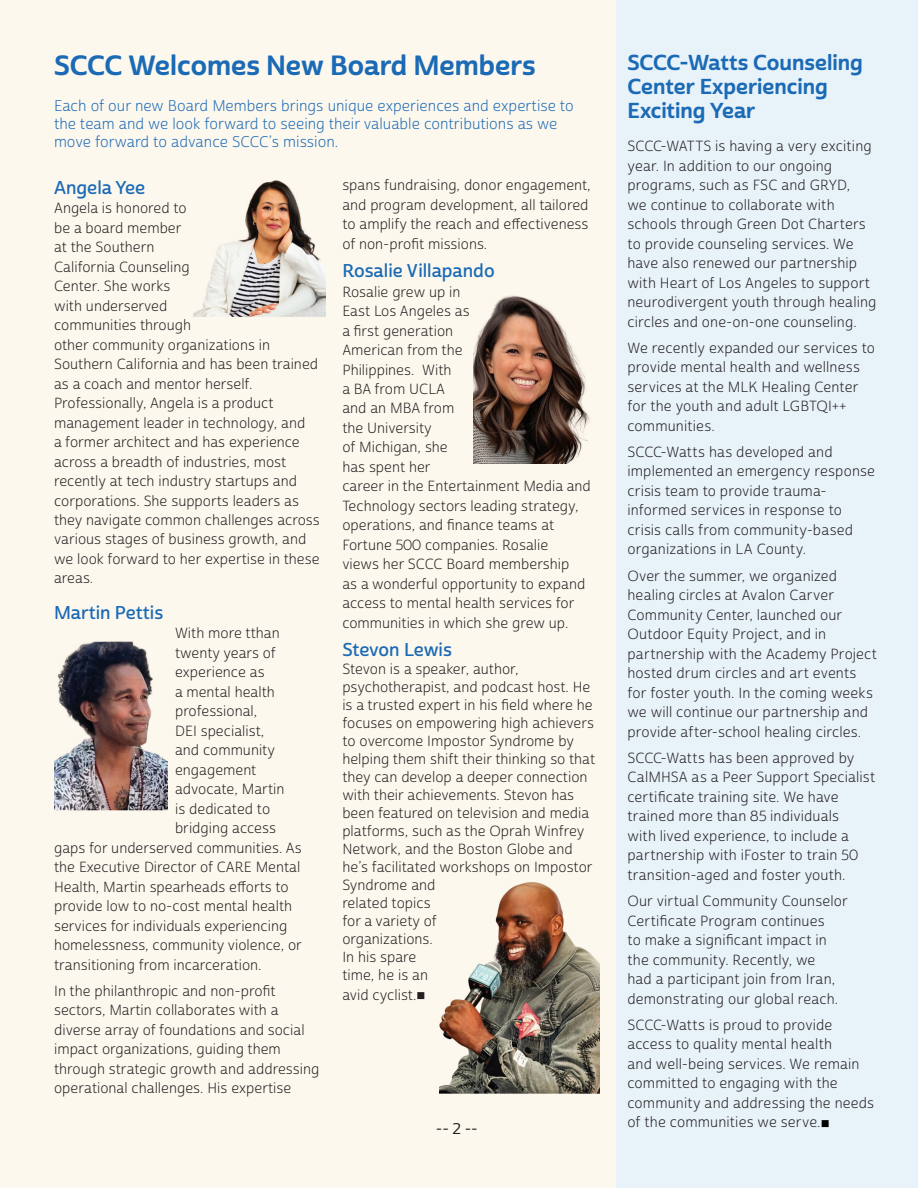
<style>
.page{position:relative;width:918px;height:1188px;background:#fff}
.page>*{position:absolute;margin:0;border:0;box-sizing:border-box;transform-origin:0 0}
.t1{font:27px "Cabrito Sans Nor Bol";color:#1b6ab5}
.t2{font:21px/24px "Cabrito Sans Nor Bol";color:#1b6ab5}
.t3{font:18px "Cabrito Sans Nor Dem";color:#1b6ab5}
.t4{font:15px/18px "Cabrito Sans Nor Boo";color:#1b6ab5}
.t5{font:15px "Cabrito Sans Nor Med";color:#231f20}
.t6{font:14.25px/19.5px "Cabrito Sans Nor Boo";color:#231f20}
.s1{color:#000}
</style>
<div class="page">
<div style="left:0;top:0;width:656px;height:1188px;background:#fdf8ee"></div>
<img style="left:440px;top:882px;width:159px;height:212px">
<img style="left:474px;top:295px;width:116px;height:168px">
<img style="left:54px;top:642px;width:113px;height:169px">
<img style="left:194px;top:180px;width:132px;height:137px">
<div style="left:617px;top:0;width:301px;height:1188px;background:#e8f2f9"></div>
<h1 class="t1" style="left:54px;top:48px;width:483px">SCCC Welcomes New Board Members</h1>
<p class="t4" style="left:54px;top:97px;width:521px">Each of our new Board Members brings unique experiences and expertise to the team and we look forward to seeing their valuable contributions as we move forward to advance SCCC’s mission.</p>
<p class="t3" style="left:54px;top:176px;width:93px">Angela Yee</p>
<p class="t6" style="left:54px;top:199px;width:267px">Angela is honored to<br>be a board member<br>at the Southern<br>California Counseling<br>Center. She works<br>with underserved<br>communities through<br>other community organizations in<br>Southern California and has been trained as a coach and mentor herself.<br>Professionally, Angela is a product management leader in technology, and<br>a former architect and has experience across a breadth of industries, most recently at tech industry startups and corporations. She supports leaders as they navigate common challenges across various stages of business growth, and we look forward to her expertise in these areas.</p>
<p class="t3" style="left:54px;top:601px;width:111px">Martin Pettis</p>
<p class="t6" style="left:175px;top:624px;width:106px">With more tthan</p>
<p class="t6" style="left:175px;top:643px;width:102px">twenty years of</p>
<p class="t6" style="left:175px;top:663px;width:91px">experience as</p>
<p class="t6" style="left:175px;top:682px;width:101px">a mental health</p>
<p class="t6" style="left:175px;top:702px;width:84px">professional,</p>
<p class="t6" style="left:175px;top:721px;width:91px">DEI specialist,</p>
<p class="t6" style="left:175px;top:741px;width:102px">and community</p>
<p class="t6" style="left:175px;top:760px;width:83px">engagement</p>
<p class="t6" style="left:175px;top:780px;width:111px">advocate, Martin</p>
<p class="t6" style="left:175px;top:799px;width:97px">is dedicated to</p>
<p class="t6" style="left:175px;top:819px;width:102px">bridging access</p>
<p class="t6" style="left:54px;top:838px;width:249px">gaps for underserved communities. As</p>
<p class="t6" style="left:54px;top:858px;width:248px">the Executive Director of CARE Mental</p>
<p class="t6" style="left:54px;top:877px;width:236px">Health, Martin spearheads efforts to</p>
<p class="t6" style="left:54px;top:897px;width:240px">provide low to no-cost mental health</p>
<p class="t6" style="left:54px;top:916px;width:235px">services for individuals experiencing</p>
<p class="t6" style="left:54px;top:936px;width:249px">homelessness, community violence, or</p>
<p class="t6" style="left:54px;top:955px;width:209px">transitioning from incarceration.</p>
<p class="t6" style="left:54px;top:981px;width:267px">In the philanthropic and non-profit sectors, Martin collaborates with a diverse array of foundations and social impact organizations, guiding them through strategic growth and addressing operational challenges. His expertise</p>
<p class="t6" style="left:342px;top:176px;width:250px">spans fundraising, donor engagement, and program development, all tailored to amplify the reach and effectiveness of non-profit missions.</p>
<p class="t3" style="left:342px;top:260px;width:154px">Rosalie Villapando</p>
<p class="t6" style="left:342px;top:282px;width:250px">Rosalie grew up in<br>East Los Angeles as<br>a first generation<br>American from the<br>Philippines. With<br>a BA from UCLA<br>and an MBA from<br>the University<br>of Michigan, she<br>has spent her<br>career in the Entertainment Media and<br>Technology sectors leading strategy, operations, and finance teams at<br>Fortune 500 companies. Rosalie<br>views her SCCC Board membership<br>as a wonderful opportunity to expand access to mental health services for communities in which she grew up.</p>
<p class="t3" style="left:342px;top:639px;width:111px">Stevon Lewis</p>
<p class="t6" style="left:342px;top:661px;width:254px;line-height:18px">Stevon is a speaker, author, psychotherapist, and podcast host. He is a trusted expert in his field where he focuses on empowering high achievers to overcome Impostor Syndrome by helping them shift their thinking so that they can develop a deeper connection with their achievements. Stevon has been featured on television and media platforms, such as the Oprah Winfrey<br>Network, and the Boston Globe and he’s facilitated workshops on Impostor<br>Syndrome and<br>related topics<br>for a variety of<br>organizations.<br>In his spare<br>time, he is an</p>
<p class="t6" style="left:342px;top:985px;width:85px">avid cyclist.■</p>
<p class="t5" style="left:436px;top:1120px;width:44px">-- 2 --</p>
<h2 class="t2" style="left:627px;top:51px;width:237px">SCCC-Watts Counseling<br>Center Experiencing<br>Exciting Year</h2>
<p class="t6" style="left:627px;top:137px;width:251px">SCCC-WATTS is having a very exciting year. In addition to our ongoing programs, such as FSC and GRYD,<br>we continue to collaborate with schools through Green Dot Charters to provide counseling services. We have also renewed our partnership with Heart of Los Angeles to support neurodivergent youth through healing circles and one-on-one counseling.</p>
<p class="t6" style="left:627px;top:338px;width:249px">We recently expanded our services to provide mental health and wellness services at the MLK Healing Center for the youth and adult LGBTQI++ communities.</p>
<p class="t6" style="left:627px;top:443px;width:249px">SCCC-Watts has developed and implemented an emergency response crisis team to provide trauma&shy;informed services in response to crisis calls from community-based organizations in LA County.</p>
<p class="t6" style="left:627px;top:566px;width:251px">Over the summer, we organized healing circles at Avalon Carver Community Center, launched our Outdoor Equity Project, and in partnership with the Academy Project hosted drum circles and art events for foster youth. In the coming weeks we will continue our partnership and provide after-school healing circles.</p>
<p class="t6" style="left:627px;top:749px;width:249px">SCCC-Watts has been approved by CalMHSA as a Peer Support Specialist certificate training site. We have trained more than 85 individuals<br>with lived experience, to include a partnership with iFoster to train 50 transition-aged and foster youth.</p>
<p class="t6" style="left:627px;top:892px;width:222px">Our virtual Community Counselor<br>Certificate Program continues<br>to make a significant impact in the community. Recently, we<br>had a participant join from Iran, demonstrating our global reach.</p>
<p class="t6" style="left:627px;top:1015px;width:248px">SCCC-Watts is proud to provide access to quality mental health<br>and well-being services. We remain committed to engaging with the community and addressing the needs of the communities we serve.<span class="s1">■</span></p>
</div>
